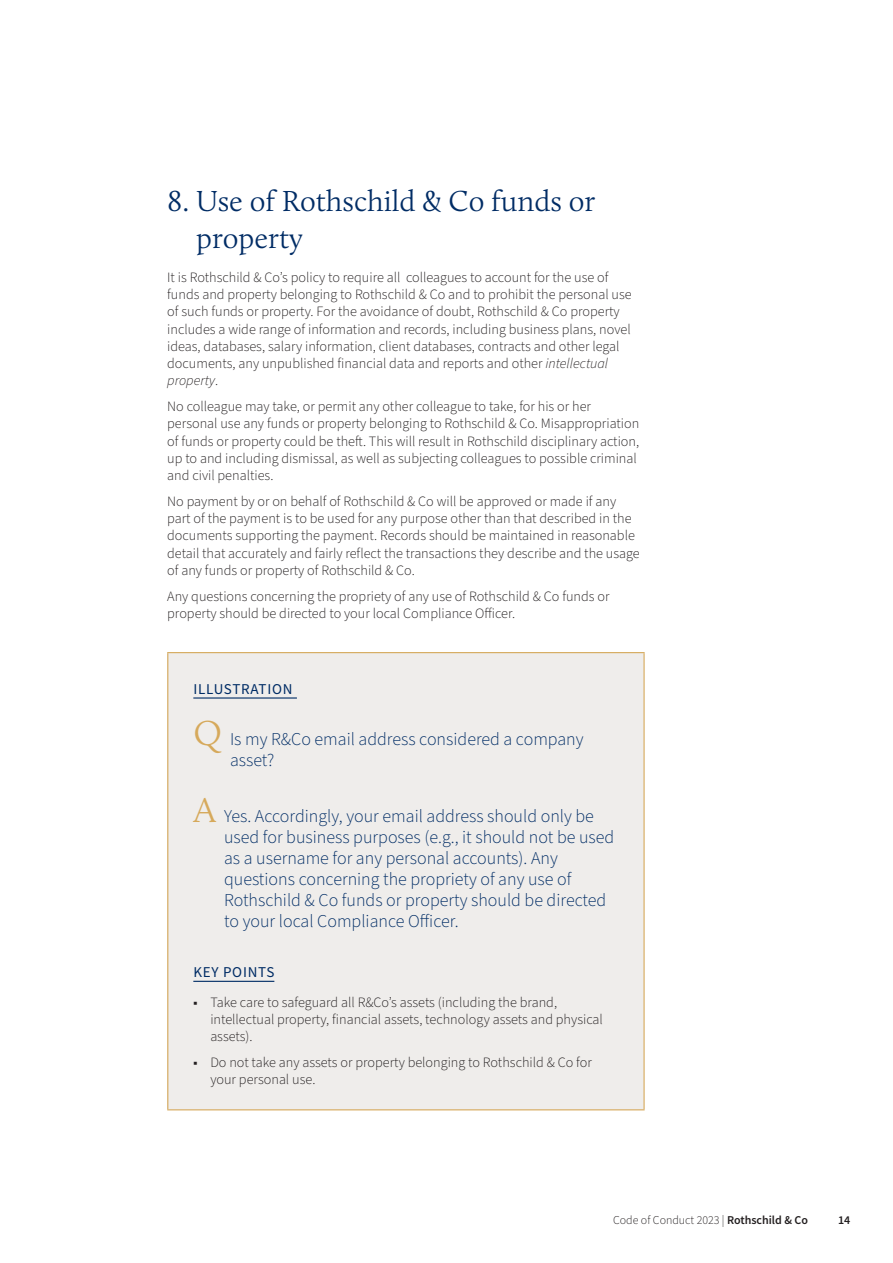
<style>
.page{position:relative;width:893px;height:1263px;background:#fff}
.page>*{position:absolute;margin:0;border:0;box-sizing:border-box;transform-origin:0 0}
.t1{font:300 30px/36px "Calluna";color:#002c65}
.t2{font:300 18px/21px "Source Sans Pro";color:#002c65}
.t3{font:15px "Source Sans Pro";letter-spacing:.05em;color:#002c65}
.Body{font:300 14.25px/17.2px "Source Sans Pro";color:#231f20}
.t4{font:300 12px "Source Sans Pro";color:#231f20}
.t5{font:600 12px "Source Sans Pro";color:#231f20}
.s1{font-style:italic}
.s2{font-family:"Calluna";font-size:36px;color:#d6a95b}
.s3{font-weight:600}
</style>
<div class="page">
<div style="left:168px;top:653px;width:476px;height:457px;background:#efedeb"></div>
<hr style="left:167px;top:652px;width:478px;height:1px;background:#d6a95b">
<hr style="left:167px;top:653px;width:1px;height:456px;background:#d6a95b">
<hr style="left:643px;top:653px;width:2px;height:456px;background:#d6a95b">
<hr style="left:167px;top:1109px;width:478px;height:1px;background:#d6a95b">
<hr style="left:193px;top:697px;width:104px;height:1px;background:#002c65">
<hr style="left:193px;top:981px;width:81px;height:1px;background:#002c65">
<h1 class="t1" style="left:196px;top:183px;width:401px;text-indent:-29px">8. Use of Rothschild &amp; Co funds or property</h1>
<p class="Body" style="left:167px;top:269px;width:466px">It is Rothschild &amp; Co’s policy to require all colleagues to account for the use of funds and property belonging to Rothschild &amp; Co and to prohibit the personal use of such funds or property. For the avoidance of doubt, Rothschild &amp; Co property includes a wide range of information and records, including business plans, novel ideas, databases, salary information, client databases, contracts and other legal documents, any unpublished financial data and reports and other <span class="s1">intellectual property</span>.</p>
<p class="Body" style="left:167px;top:398px;width:474px">No colleague may take, or permit any other colleague to take, for his or her personal use any funds or property belonging to Rothschild &amp; Co. Misappropriation of funds or property could be theft. This will result in Rothschild disciplinary action, up to and including dismissal, as well as subjecting colleagues to possible criminal and civil penalties.</p>
<p class="Body" style="left:167px;top:493px;width:474px">No payment by or on behalf of Rothschild &amp; Co will be approved or made if any part of the payment is to be used for any purpose other than that described in the documents supporting the payment. Records should be maintained in reasonable detail that accurately and fairly reflect the transactions they describe and the usage of any funds or property of Rothschild &amp; Co.</p>
<p class="Body" style="left:167px;top:588px;width:444px">Any questions concerning the propriety of any use of Rothschild &amp; Co funds or property should be directed to your local Compliance Officer.</p>
<h4 class="t3" style="left:193px;top:678px;width:101px">ILLUSTRATION</h4>
<p class="t2" style="left:230px;top:729px;width:355px;text-indent:-37px"><span class="s2">Q</span> Is my R&amp;Co email address considered a company asset?</p>
<p class="t2" style="left:224px;top:806px;width:392px;text-indent:-31px"><span class="s2">A</span> Yes. Accordingly, your email address should only be used for business purposes (e.g., it should not be used as a username for any personal accounts). Any questions concerning the propriety of any use of Rothschild &amp; Co funds or property should be directed to your local Compliance Officer.</p>
<h4 class="t3" style="left:193px;top:962px;width:83px">KEY POINTS</h4>
<p class="Body" style="left:210px;top:994px;width:394px;text-indent:-17px">▪ Take care to safeguard all R&amp;Co’s assets (including the brand, intellectual property, financial assets, technology assets and physical assets).</p>
<p class="Body" style="left:210px;top:1054px;width:383px;text-indent:-17px">▪ Do not take any assets or property belonging to Rothschild &amp; Co for your personal use.</p>
<p class="t4" style="left:613px;top:1212px;width:196px">Code of Conduct 2023 | <span class="s3">Rothschild &amp; Co</span></p>
<p class="t5" style="left:838px;top:1212px;width:14px">14</p>
</div>
